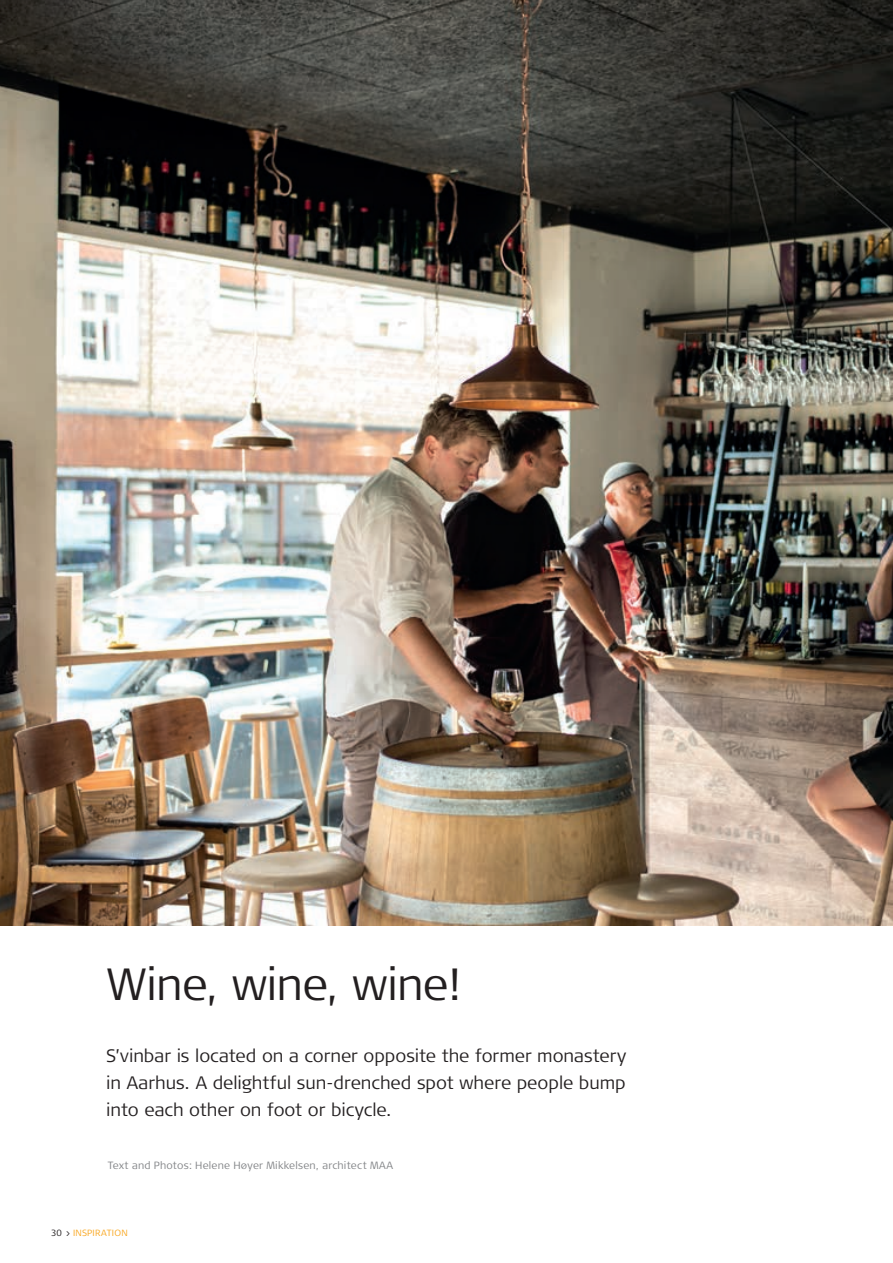
<style>
.page{position:relative;width:893px;height:1263px;background:#fff}
.page>*{position:absolute;margin:0;border:0;box-sizing:border-box;transform-origin:0 0}
.t1{font:300 45px "Signa Column";letter-spacing:-.015em;color:#231f20}
.t2{font:300 18px/27px "Signa Column";color:#231f20;text-align:justify}
.t3{font:300 10.5px "Signa Column";letter-spacing:.02em;color:#808285}
.t4{font:300 9px "Signa Column";letter-spacing:.03em;color:#f9a51b}
.s1{color:#231f20}
</style>
<div class="page">
<img style="left:0;top:0;width:893px;height:925px">
<h1 class="t1" style="left:106px;top:959px;width:355px">Wine, wine, wine!</h1>
<p class="t2" style="left:106px;top:1042px;width:521px">S’vinbar is located on a corner opposite the former monastery in Aarhus. A delightful sun-drenched spot where people bump into each other on foot or bicycle.</p>
<p class="t3" style="left:108px;top:1159px;width:287px">Text and Photos: Helene Høyer Mikkelsen, architect MAA</p>
<p class="t4" style="left:51px;top:1228px;width:78px"><span class="s1">30 &gt;</span> INSPIRATION</p>
</div>
